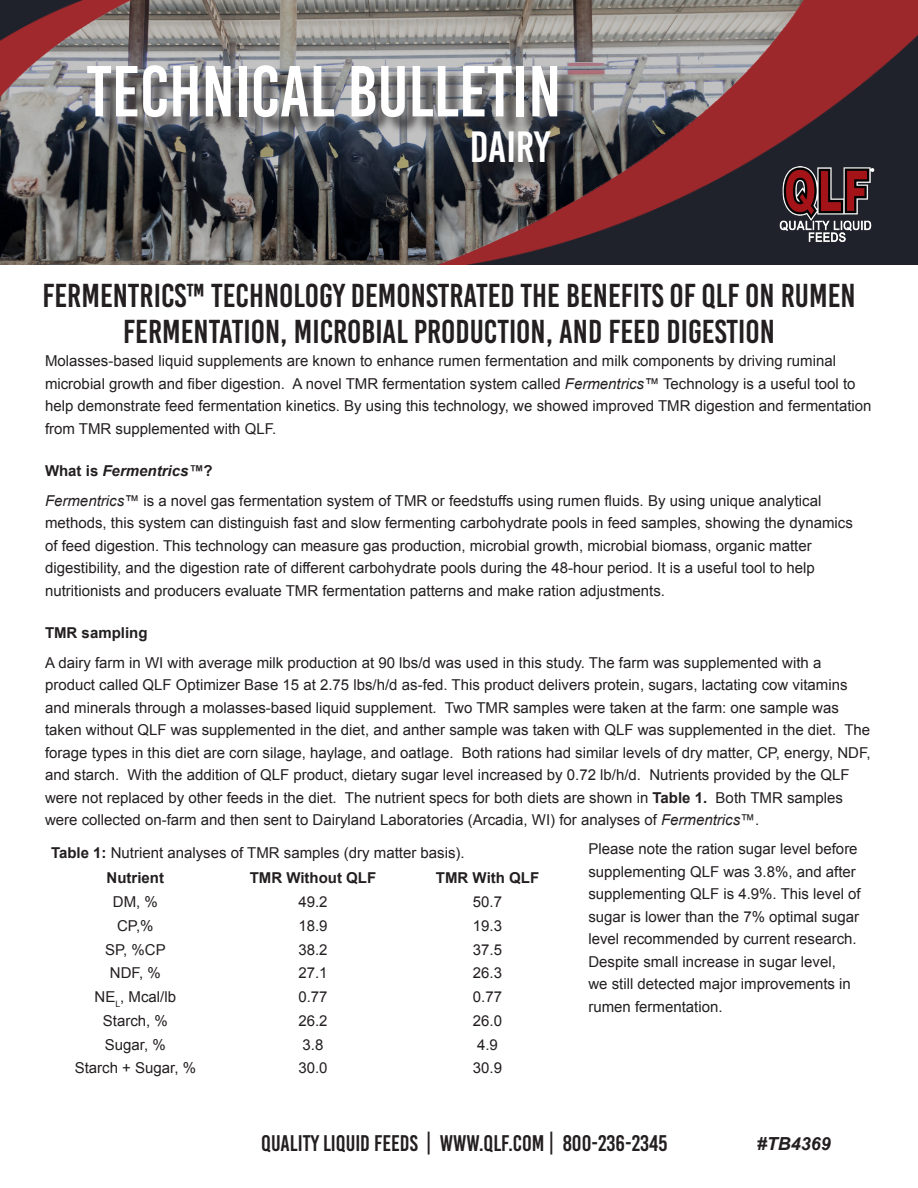
<style>
.page{position:relative;width:918px;height:1188px;background:#fff}
.page>*{position:absolute;margin:0;border:0;box-sizing:border-box;transform-origin:0 0}
.t1{font:72px "Bebas Kai";color:#fff}
.t2{font:43.5px "Bebas Kai";color:#fff}
.t3{font:33px/36px "Bebas Kai";color:#231f20;text-align:center}
.t4{font:22.5px "Bebas Kai";color:#231f20}
.t5{font:italic 700 18px "Arial";color:#231f20}
.t6{font:15px/22.5px "Arial";color:#231f20}
.t7{font:700 15px "Arial";color:#231f20}
.s1{font-style:italic}
.s2{font-weight:700}
.s3{font-weight:700;font-style:italic}
</style>
<div class="page">
<img style="left:0;top:0;width:918px;height:265px">
<div style="left:90px;top:67px;width:486px;height:69px;background:#231f20;opacity:.75"></div>
<div style="left:474px;top:134px;width:95px;height:46px;background:#231f20;opacity:.75"></div>
<img style="left:780px;top:167px;width:95px;height:79px">
<h1 class="t1" style="left:86px;top:53px;width:476px">TECHNICAL BULLETIN</h1>
<h2 class="t2" style="left:470px;top:123px;width:82px">DAIRY</h2>
<h3 class="t3" style="left:43px;top:278px;width:815px">FERMENTRICS™ TECHNOLOGY DEMONSTRATED THE BENEFITS OF QLF ON RUMEN<br>FERMENTATION, MICROBIAL PRODUCTION, AND FEED DIGESTION</h3>
<p class="t6" style="left:45px;top:350px;width:828px">Molasses-based liquid supplements are known to enhance rumen fermentation and milk components by driving ruminal microbial growth and fiber digestion. A novel TMR fermentation system called <span class="s1">Fermentrics™</span> Technology is a useful tool to help demonstrate feed fermentation kinetics. By using this technology, we showed improved TMR digestion and fermentation from TMR supplemented with QLF.</p>
<p class="t6" style="left:45px;top:457px;width:778px;line-height:29.2px"><span class="s2">What is</span> <span class="s3">Fermentrics™</span><span class="s2">?<br></span><span class="s1">Fermentrics™</span> is a novel gas fermentation system of TMR or feedstuffs using rumen fluids. By using unique analytical</p>
<p class="t6" style="left:45px;top:512px;width:809px">methods, this system can distinguish fast and slow fermenting carbohydrate pools in feed samples, showing the dynamics of feed digestion. This technology can measure gas production, microbial growth, microbial biomass, organic matter digestibility, and the digestion rate of different carbohydrate pools during the 48-hour period. It is a useful tool to help nutritionists and producers evaluate TMR fermentation patterns and make ration adjustments.</p>
<p class="t7" style="left:45px;top:623px;width:104px">TMR sampling</p>
<p class="t6" style="left:45px;top:651px;width:827px">A dairy farm in WI with average milk production at 90 lbs/d was used in this study. The farm was supplemented with a product called QLF Optimizer Base 15 at 2.75 lbs/h/d as-fed. This product delivers protein, sugars, lactating cow vitamins and minerals through a molasses-based liquid supplement. Two TMR samples were taken at the farm: one sample was taken without QLF was supplemented in the diet, and anther sample was taken with QLF was supplemented in the diet. The forage types in this diet are corn silage, haylage, and oatlage. Both rations had similar levels of dry matter, CP, energy, NDF, and starch. With the addition of QLF product, dietary sugar level increased by 0.72 lb/h/d. Nutrients provided by the QLF were not replaced by other feeds in the diet. The nutrient specs for both diets are shown in <span class="s2">Table 1.</span> Both TMR samples were collected on-farm and then sent to Dairyland Laboratories (Arcadia, WI) for analyses of <span class="s1">Fermentrics</span>™.</p>
<p class="t6" style="left:588px;top:838px;width:274px">Please note the ration sugar level before supplementing QLF was 3.8%, and after supplementing QLF is 4.9%. This level of sugar is lower than the 7% optimal sugar level recommended by current research.<br>Despite small increase in sugar level,<br>we still detected major improvements in rumen fermentation.</p>
<p class="t6" style="left:107px;top:841px;width:360px;line-height:24.9px;text-indent:-56px"><span class="s2">Table 1:</span> Nutrient analyses of TMR samples (dry matter basis).<br><span class="s2">Nutrient</span></p>
<p class="t7" style="left:250px;top:868px;width:128px">TMR Without QLF</p>
<p class="t7" style="left:436px;top:868px;width:105px">TMR With QLF</p>
<p class="t6" style="left:113px;top:891px;width:46px">DM, %</p>
<p class="t6" style="left:298px;top:891px;width:31px">49.2</p>
<p class="t6" style="left:473px;top:891px;width:31px">50.7</p>
<p class="t6" style="left:117px;top:914px;width:38px">CP,%</p>
<p class="t6" style="left:298px;top:914px;width:31px">18.9</p>
<p class="t6" style="left:473px;top:914px;width:31px">19.3</p>
<p class="t6" style="left:105px;top:938px;width:62px">SP, %CP</p>
<p class="t6" style="left:298px;top:938px;width:31px">38.2</p>
<p class="t6" style="left:473px;top:938px;width:31px">37.5</p>
<p class="t6" style="left:110px;top:962px;width:52px">NDF, %</p>
<p class="t6" style="left:298px;top:962px;width:31px">27.1</p>
<p class="t6" style="left:473px;top:962px;width:31px">26.3</p>
<p class="t6" style="left:95px;top:986px;width:83px">NE<sub>L</sub>, Mcal/lb</p>
<p class="t6" style="left:298px;top:986px;width:31px">0.77</p>
<p class="t6" style="left:473px;top:986px;width:31px">0.77</p>
<p class="t6" style="left:103px;top:1009px;width:67px">Starch, %</p>
<p class="t6" style="left:298px;top:1009px;width:31px">26.2</p>
<p class="t6" style="left:473px;top:1009px;width:31px">26.0</p>
<p class="t6" style="left:105px;top:1033px;width:62px">Sugar, %</p>
<p class="t6" style="left:303px;top:1033px;width:22px">3.8</p>
<p class="t6" style="left:477px;top:1033px;width:22px">4.9</p>
<p class="t6" style="left:75px;top:1057px;width:123px">Starch + Sugar, %</p>
<p class="t6" style="left:298px;top:1057px;width:31px">30.0</p>
<p class="t6" style="left:473px;top:1057px;width:31px">30.9</p>
<h3 class="t4" style="left:261px;top:1131px;width:408px">QUALITY LIQUID FEEDS | WWW.QLF.COM | 800-236-2345</h3>
<p class="t5" style="left:757px;top:1132px;width:76px">#TB4369</p>
</div>
